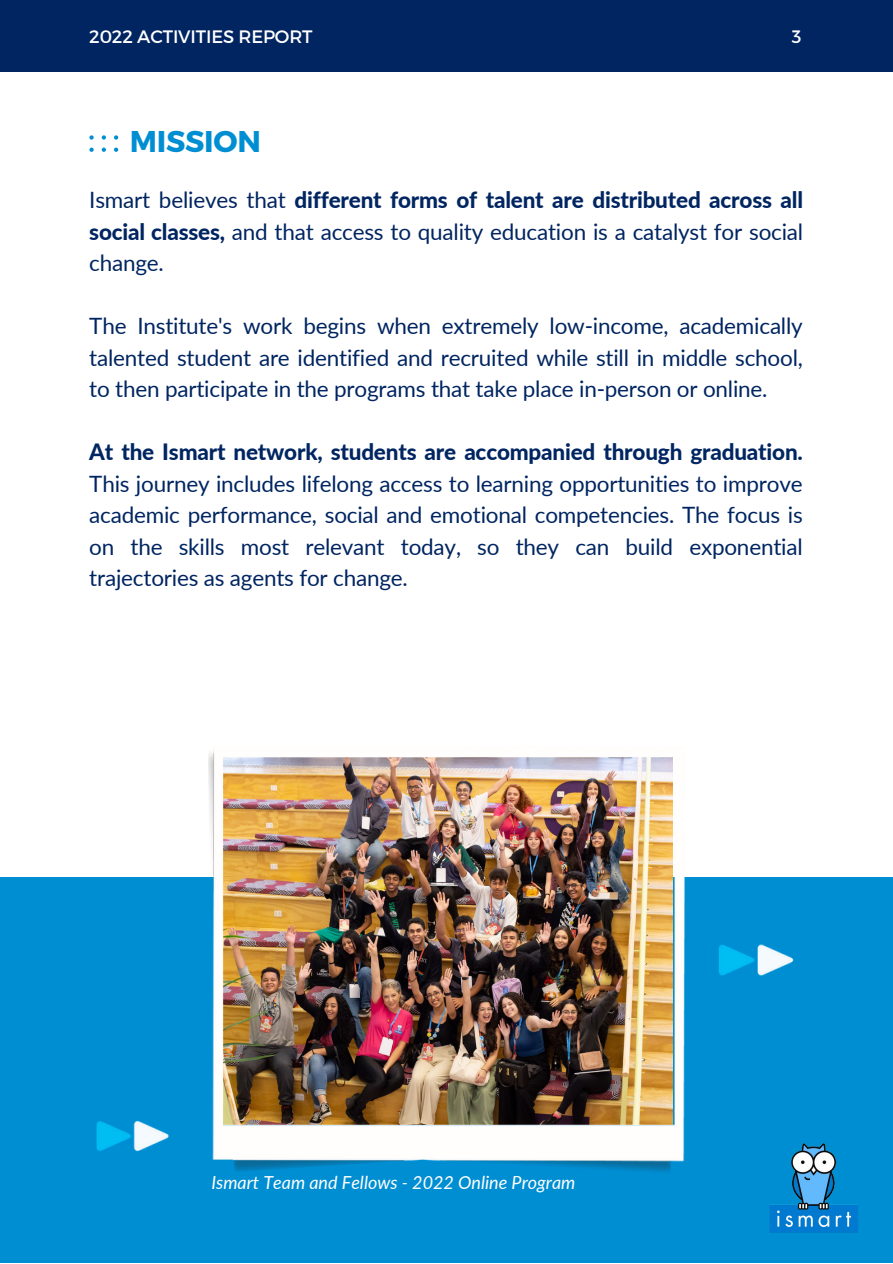
<style>
.page{position:relative;width:893px;height:1264px;background:#fff}
.page>*{position:absolute;margin:0;border:0;box-sizing:border-box;transform-origin:0 0}
.t1{font:700 30px "Montserrat";letter-spacing:-.01em;color:#008ed3}
.t2{font:22.5px/31.5px "Lato";letter-spacing:-.01em;color:#002561;text-align:justify}
.t3{font:italic 18px "Lato";color:#fff}
.t4{font:18px "Montserrat";letter-spacing:-.01em;color:#fff}
.s1{font-weight:800}
</style>
<div class="page">
<svg style="left:89px;top:135px;width:5px;height:5px"></svg>
<svg style="left:102px;top:135px;width:4px;height:5px"></svg>
<svg style="left:114px;top:135px;width:4px;height:5px"></svg>
<svg style="left:89px;top:148px;width:5px;height:4px"></svg>
<svg style="left:102px;top:148px;width:4px;height:4px"></svg>
<svg style="left:114px;top:148px;width:4px;height:4px"></svg>
<div style="left:0;top:877px;width:892px;height:385px;background:#008ed3"></div>
<img style="left:208px;top:750px;width:476px;height:422px">
<div style="left:0;top:0;width:892px;height:71px;background:#002561"></div>
<img style="left:96px;top:1121px;width:73px;height:31px">
<img style="left:719px;top:944px;width:75px;height:32px">
<img style="left:769px;top:1143px;width:89px;height:90px">
<p class="t4" style="left:89px;top:25px;width:225px">2022 ACTIVITIES REPORT</p>
<p class="t4" style="left:791px;top:25px;width:11px">3</p>
<p class="t1" style="left:130px;top:122px;width:132px">MISSION</p>
<p class="t2" style="left:89px;top:184px;width:715px">Ismart believes that <span class="s1">different forms of talent are distributed across all social classes,</span> and that access to quality education is a catalyst for social change.</p>
<p class="t2" style="left:89px;top:310px;width:715px">The Institute's work begins when extremely low-income, academically talented student are identified and recruited while still in middle school, to then participate in the programs that take place in-person or online.</p>
<p class="t2" style="left:89px;top:436px;width:715px"><span class="s1">At the Ismart network, students are accompanied through graduation.<br></span>This journey includes lifelong access to learning opportunities to improve academic performance, social and emotional competencies. The focus is on the skills most relevant today, so they can build exponential trajectories as agents for change.</p>
<p class="t3" style="left:211px;top:1171px;width:365px">Ismart Team and Fellows - 2022 Online Program</p>
</div>
